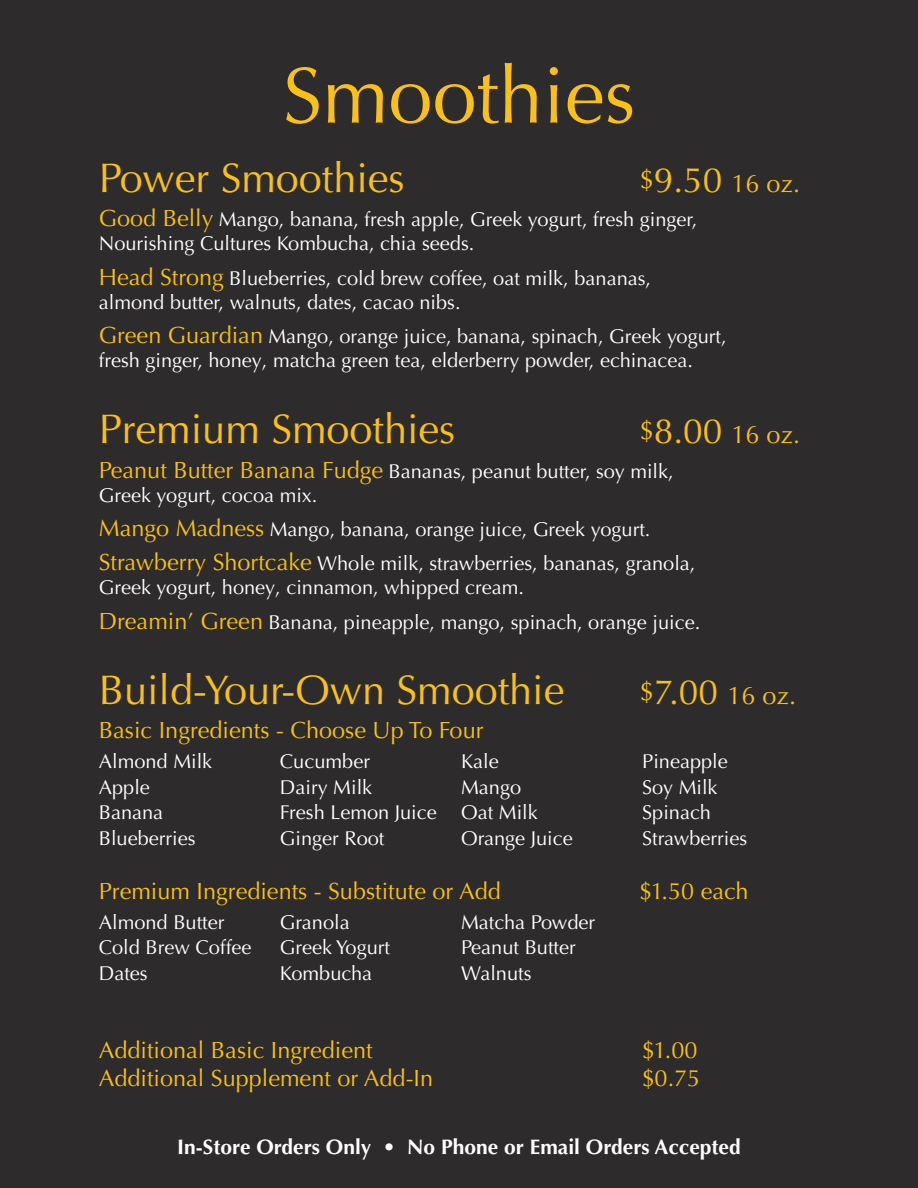
<style>
.page{position:relative;width:918px;height:1188px;background:#2e2b2c}
.page>*{position:absolute;margin:0;border:0;box-sizing:border-box;transform-origin:0 0}
.t1{font:79.35px "Optima LT Pro";color:#f9c017}
.t2{font:41.4px "Optima LT Pro";color:#f9c017}
.t3{font:25.2px "Optima LT Pro";color:#f9c017}
.t4{font:23.4px "Optima LT Pro";color:#f9c017}
.t5{font:700 21px "Optima LT Pro";color:#fff}
.t6{font:19.95px/25.5px "Optima LT Pro";color:#fff}
.s1{font-size:35.25px}
.s2{font-size:23.4px;color:#f9c017}
</style>
<div class="page">
<h1 class="t1" style="left:283px;top:46px;width:354px">Smoothies</h1>
<h2 class="t2" style="left:99px;top:152px;width:307px">Power Smoothies</h2>
<p class="t3" style="left:639px;top:168px;width:162px"><sup>$</sup><span class="s1">9.50</span> 16 oz.</p>
<p class="t6" style="left:99px;top:208px;width:600px;line-height:24px"><span class="s2">Good Belly</span> Mango, banana, fresh apple, Greek yogurt, fresh ginger,<br>Nourishing Cultures Kombucha, chia seeds.</p>
<p class="t6" style="left:99px;top:266px;width:554px;line-height:24px"><span class="s2">Head Strong</span> Blueberries, cold brew coffee, oat milk, bananas, almond butter, walnuts, dates, cacao nibs.</p>
<p class="t6" style="left:99px;top:324px;width:629px;line-height:24px"><span class="s2">Green Guardian</span> Mango, orange juice, banana, spinach, Greek yogurt, fresh ginger, honey, matcha green tea, elderberry powder, echinacea.</p>
<h2 class="t2" style="left:99px;top:403px;width:358px">Premium Smoothies</h2>
<p class="t3" style="left:639px;top:419px;width:162px"><sup>$</sup><span class="s1">8.00</span> 16 oz.</p>
<p class="t6" style="left:99px;top:459px;width:576px;line-height:24px"><span class="s2">Peanut Butter Banana Fudge</span> Bananas, peanut butter, soy milk,<br>Greek yogurt, cocoa mix.</p>
<p class="t6" style="left:99px;top:512px;width:598px;line-height:34.3px"><span class="s2">Mango Madness</span> Mango, banana, orange juice, Greek yogurt.<br><span class="s2">Strawberry Shortcake</span> Whole milk, strawberries, bananas, granola,</p>
<p class="t6" style="left:99px;top:571px;width:603px;line-height:34.3px">Greek yogurt, honey, cinnamon, whipped cream.<br><span class="s2">Dreamin’ Green</span> Banana, pineapple, mango, spinach, orange juice.</p>
<h2 class="t2" style="left:99px;top:664px;width:467px">Build-Your-Own Smoothie</h2>
<p class="t3" style="left:639px;top:680px;width:158px"><sup>$</sup><span class="s1">7.00</span> 16 oz.</p>
<p class="t4" style="left:99px;top:716px;width:386px">Basic Ingredients - Choose Up To Four</p>
<p class="t6" style="left:99px;top:749px;width:115px">Almond Milk<br>Apple<br>Banana<br>Blueberries</p>
<p class="t6" style="left:280px;top:749px;width:158px">Cucumber<br>Dairy Milk<br>Fresh Lemon Juice<br>Ginger Root</p>
<p class="t6" style="left:461px;top:749px;width:113px">Kale<br>Mango<br>Oat Milk<br>Orange Juice</p>
<p class="t6" style="left:642px;top:749px;width:107px">Pineapple<br>Soy Milk<br>Spinach<br>Strawberries</p>
<p class="t4" style="left:99px;top:876px;width:404px">Premium Ingredients - Substitute or Add</p>
<p class="t4" style="left:639px;top:876px;width:111px">$1.50 each</p>
<p class="t6" style="left:99px;top:909px;width:154px">Almond Butter<br>Cold Brew Coffee<br>Dates</p>
<p class="t6" style="left:280px;top:909px;width:112px">Granola<br>Greek Yogurt<br>Kombucha</p>
<p class="t6" style="left:461px;top:909px;width:136px">Matcha Powder<br>Peanut Butter<br>Walnuts</p>
<p class="t4" style="left:99px;top:1035px;width:275px">Additional Basic Ingredient</p>
<p class="t4" style="left:642px;top:1035px;width:57px">$1.00</p>
<p class="t4" style="left:99px;top:1064px;width:336px">Additional Supplement or Add-In</p>
<p class="t4" style="left:642px;top:1064px;width:60px">$0.75</p>
<p class="t5" style="left:177px;top:1133px;width:565px">In-Store Orders Only • No Phone or Email Orders Accepted</p>
</div>
